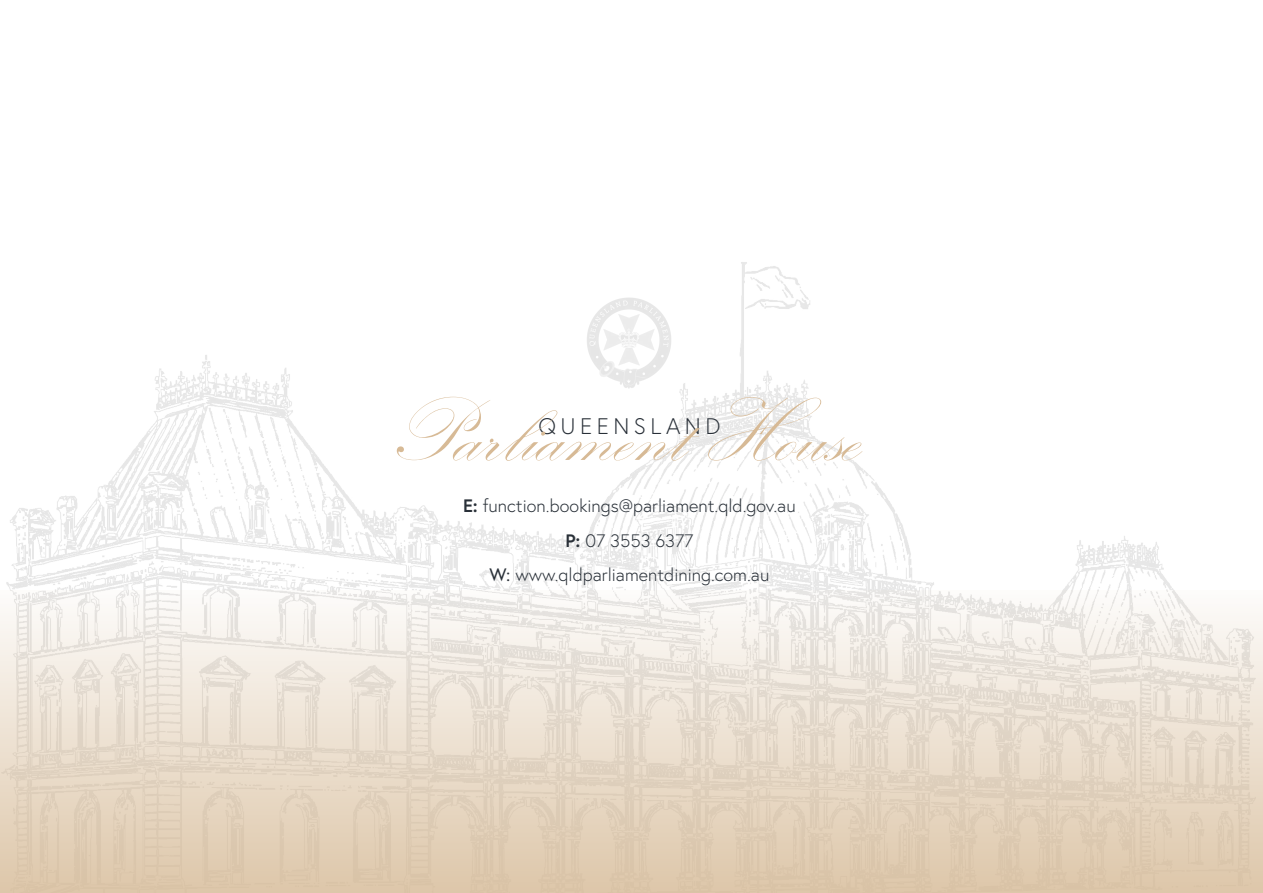
<style>
.page{position:relative;width:1263px;height:893px;background:#fff}
.page>*{position:absolute;margin:0;border:0;box-sizing:border-box;transform-origin:0 0}
.Cursive_text_header_-_Mina{font:93px "Kunstler Script";color:#d7ba96}
.Heading_2{font:300 22.5px "Europa";letter-spacing:.2em;color:#293038}
.Body_Copy__Main{font:300 18px "Europa";color:#293038}
.s1{font-weight:700}
.s2{font-weight:400}
</style>
<div class="page">
<img style="left:6px;top:262px;width:1168px;height:328px">
<div style="left:0;top:590px;width:1263px;height:303px;background:linear-gradient(to bottom,#f5f4f2,#dbc5a8)"></div>
<img style="left:585px;top:296px;width:88px;height:93px">
<p class="Cursive_text_header_-_Mina" style="left:384px;top:383px;width:477px">Parliament House</p>
<p class="Heading_2" style="left:538px;top:412px;width:184px">QUEENSLAND</p>
<p class="Body_Copy__Main" style="left:463px;top:495px;width:334px"><span class="s1">E:</span> function.bookings@parliament.qld.gov.au</p>
<p class="Body_Copy__Main" style="left:565px;top:529px;width:129px"><span class="s1">P:</span> 07 3553 6377</p>
<p class="Body_Copy__Main" style="left:489px;top:564px;width:281px"><span class="s2">W:</span> www.qldparliamentdining.com.au</p>
</div>
